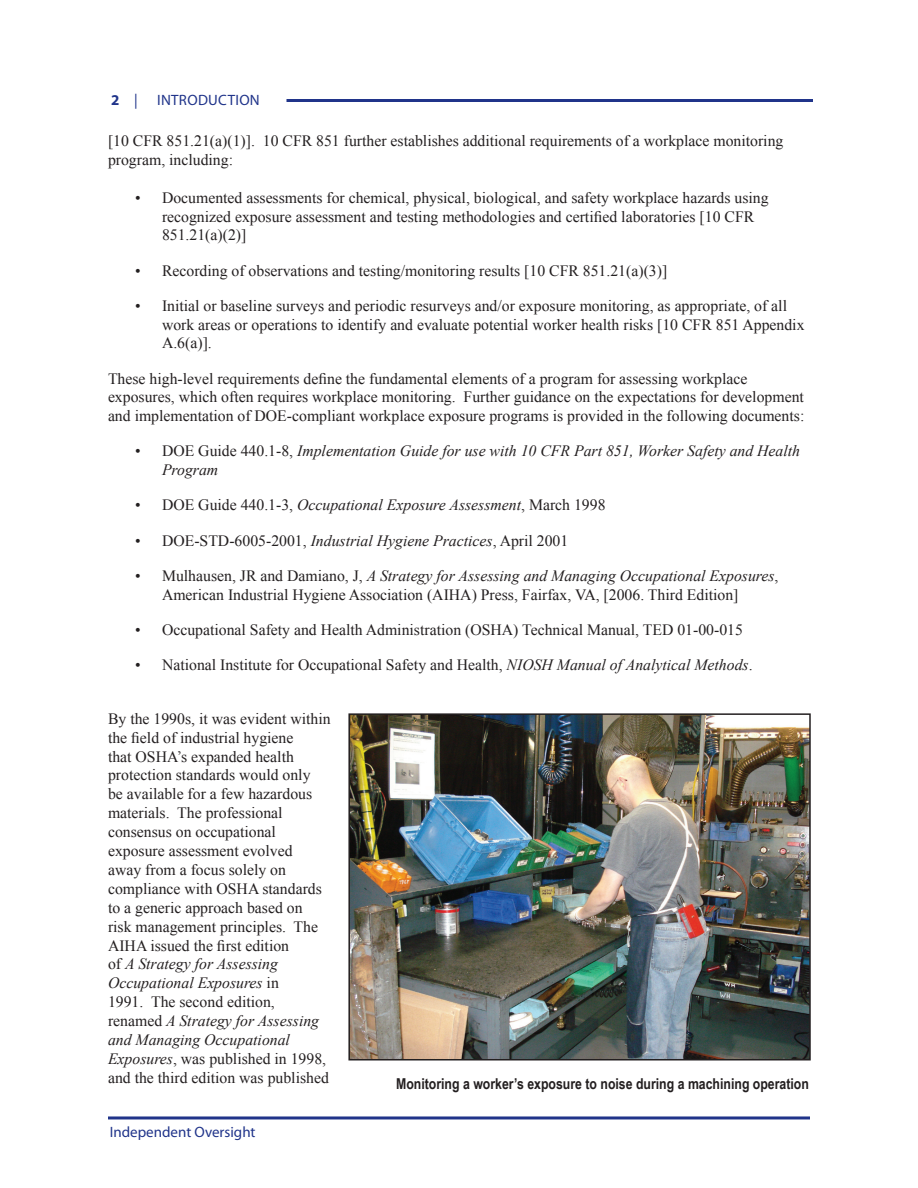
<style>
.page{position:relative;width:918px;height:1188px;background:#fff}
.page>*{position:absolute;margin:0;border:0;box-sizing:border-box;transform-origin:0 0}
.t1{font:15.75px/18.9px "Times New Roman";color:#231f20}
.t2{font:italic 15.75px/18.9px "Times New Roman";color:#231f20}
.t3{font:700 15px "Arial Narrow";color:#231f20}
.t4{font:15px "Myriad Pro";letter-spacing:.015em;color:#20348a}
.t5{font:700 15px "Myriad Pro";color:#20348a}
.s1{font-weight:400}
.s2{font-style:normal}
.s3{font-style:italic}
</style>
<div class="page">
<hr style="left:286px;top:99px;width:527px;height:3px;background:#20348a">
<hr style="left:108px;top:1116px;width:702px;height:3px;background:#20348a">
<img style="left:351px;top:716px;width:457px;height:341px">
<div style="left:348px;top:713px;width:463px;height:347px;border:2px solid #231f20"></div>
<p class="t5" style="left:111px;top:90px;width:28px">2 <span class="s1">|</span></p>
<p class="t4" style="left:157px;top:90px;width:104px">Introduction</p>
<p class="t1" style="left:108px;top:131px;width:677px">[10 CFR 851.21(a)(1)]. 10 CFR 851 further establishes additional requirements of a workplace monitoring program, including:</p>
<p class="t1" style="left:162px;top:188px;width:608px;text-indent:-27px">• Documented assessments for chemical, physical, biological, and safety workplace hazards using recognized exposure assessment and testing methodologies and certified laboratories [10 CFR<br>851.21(a)(2)]</p>
<p class="t1" style="left:135px;top:261px;width:534px">• Recording of observations and testing/monitoring results [10 CFR 851.21(a)(3)]</p>
<p class="t1" style="left:162px;top:296px;width:644px;text-indent:-27px">• Initial or baseline surveys and periodic resurveys and/or exposure monitoring, as appropriate, of all work areas or operations to identify and evaluate potential worker health risks [10 CFR 851 Appendix<br>A.6(a)].</p>
<p class="t1" style="left:108px;top:369px;width:698px">These high-level requirements define the fundamental elements of a program for assessing workplace exposures, which often requires workplace monitoring. Further guidance on the expectations for development and implementation of DOE-compliant workplace exposure programs is provided in the following documents:</p>
<p class="t2" style="left:162px;top:441px;width:640px;text-indent:-27px"><span class="s2">• DOE Guide 440.1-8,</span> Implementation Guide for use with 10 CFR Part 851, Worker Safety and Health<br>Program</p>
<p class="t2" style="left:135px;top:495px;width:472px"><span class="s2">• DOE Guide 440.1-3,</span> Occupational Exposure Assessment<span class="s2">, March 1998</span></p>
<p class="t1" style="left:135px;top:531px;width:435px">• DOE-STD-6005-2001, <span class="s3">Industrial Hygiene Practices</span>, April 2001</p>
<p class="t1" style="left:162px;top:566px;width:618px;text-indent:-27px">• Mulhausen, JR and Damiano, J, <span class="s3">A Strategy for Assessing and Managing Occupational Exposures</span>,<br>American Industrial Hygiene Association (AIHA) Press, Fairfax, VA, [2006. Third Edition]</p>
<p class="t1" style="left:135px;top:620px;width:609px">• Occupational Safety and Health Administration (OSHA) Technical Manual, TED 01-00-015</p>
<p class="t1" style="left:135px;top:655px;width:619px">• National Institute for Occupational Safety and Health, <span class="s3">NIOSH Manual of Analytical Methods</span>.</p>
<p class="t1" style="left:108px;top:709px;width:224px">By the 1990s, it was evident within the field of industrial hygiene<br>that OSHA’s expanded health protection standards would only<br>be available for a few hazardous materials. The professional consensus on occupational exposure assessment evolved<br>away from a focus solely on compliance with OSHA standards to a generic approach based on<br>risk management principles. The<br>AIHA issued the first edition<br>of <span class="s3">A Strategy for Assessing<br>Occupational Exposures</span> in<br>1991. The second edition, renamed <span class="s3">A Strategy for Assessing and Managing Occupational<br>Exposures</span>, was published in 1998, and the third edition was published</p>
<p class="t3" style="left:396px;top:1072px;width:414px">Monitoring a worker’s exposure to noise during a machining operation</p>
<p class="t4" style="left:110px;top:1123px;width:147px">Independent Oversight</p>
</div>
